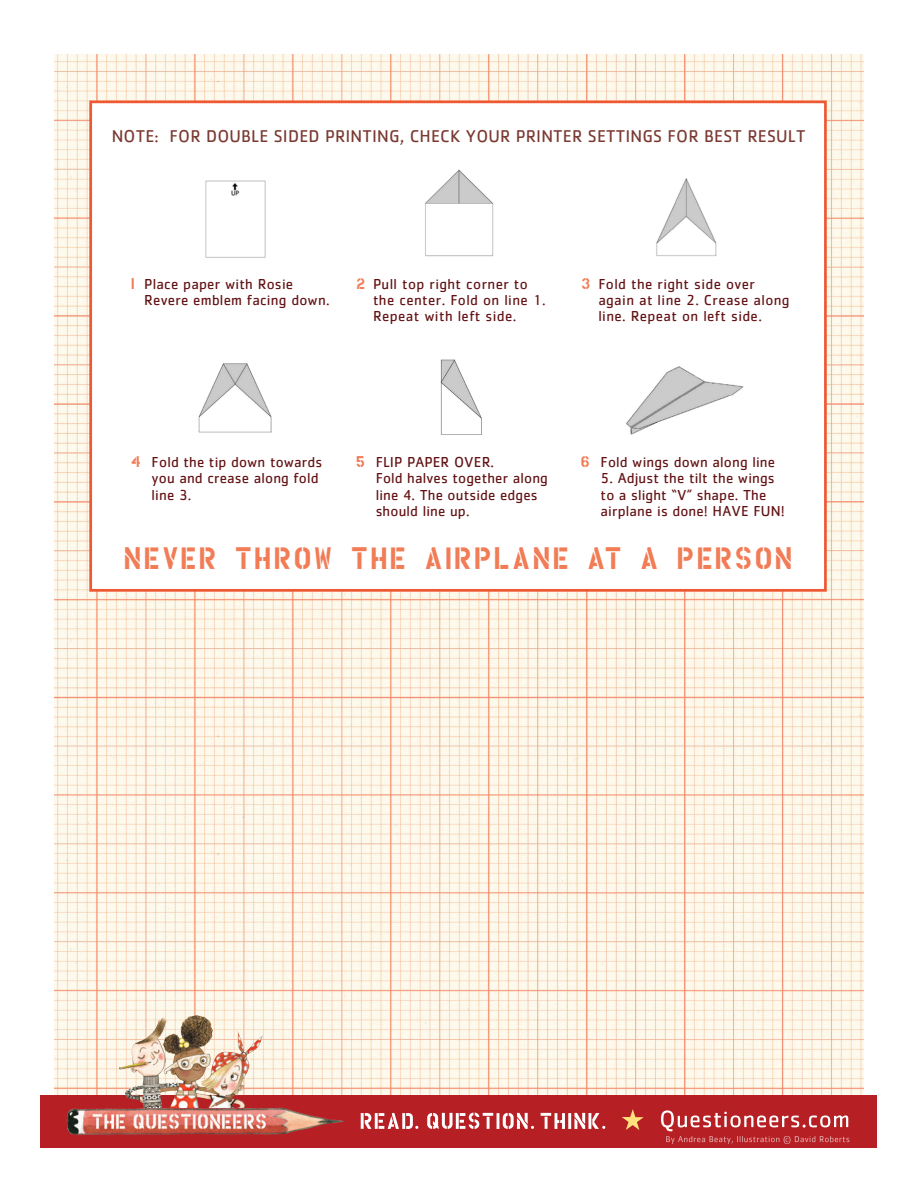
<style>
.page{position:relative;width:918px;height:1188px;background:#fff}
.page>*{position:absolute;margin:0;border:0;box-sizing:border-box;transform-origin:0 0}
.t1{font:30px "General Collection HOUBROKCLE";letter-spacing:.035em;color:#f17c55}
.t2{font:17.7px "Cachet";letter-spacing:.01em;color:#7a3a32}
.t3{font:15px/16.4px "Cachet";letter-spacing:.01em;color:#631214}
.s1{font-family:"General Collection HOUBROKCLE";color:#f17c55}
</style>
<div class="page">
<img style="left:54px;top:54px;width:810px;height:1041px">
<div style="left:91px;top:102px;width:734px;height:488px;background:#fff"></div>
<div style="left:89px;top:101px;width:738px;height:491px;border:3px solid #ee5934"></div>
<img style="left:205px;top:180px;width:61px;height:78px">
<img style="left:425px;top:169px;width:69px;height:88px">
<img style="left:656px;top:178px;width:61px;height:78px">
<img style="left:440px;top:359px;width:42px;height:76px">
<img style="left:626px;top:366px;width:118px;height:69px">
<img style="left:198px;top:363px;width:74px;height:70px">
<svg style="left:40px;top:1095px;width:837px;height:53px;background:#ba3737"></svg>
<img style="left:199px;top:1107px;width:76px;height:2px">
<svg style="left:622px;top:1109px;width:22px;height:21px"></svg>
<svg style="left:661px;top:1110px;width:188px;height:34px;background:#c24548"></svg>
<svg style="left:361px;top:1113px;width:244px;height:16px"></svg>
<img style="left:159px;top:1014px;width:38px;height:69px">
<p class="t2" style="left:112px;top:125px;width:695px">NOTE: FOR DOUBLE SIDED PRINTING, CHECK YOUR PRINTER SETTINGS FOR BEST RESULT</p>
<p class="t3" style="left:144px;top:275px;width:187px;text-indent:-13px"><span class="s1">1</span> Place paper with Rosie<br>Revere emblem facing down.</p>
<p class="t3" style="left:373px;top:275px;width:174px;text-indent:-17px"><span class="s1">2</span> Pull top right corner to the center. Fold on line 1.<br>Repeat with left side.</p>
<p class="t3" style="left:598px;top:275px;width:193px;text-indent:-17px"><span class="s1">3</span> Fold the right side over again at line 2. Crease along line. Repeat on left side.</p>
<p class="t3" style="left:152px;top:453px;width:172px;text-indent:-21px"><span class="s1">4</span> Fold the tip down towards you and crease along fold line 3.</p>
<p class="t3" style="left:376px;top:453px;width:174px;text-indent:-20px"><span class="s1">5</span> FLIP PAPER OVER.<br>Fold halves together along line 4. The outside edges should line up.</p>
<p class="t3" style="left:581px;top:453px;width:196px"><span class="s1">6</span> Fold wings down along line</p>
<p class="t3" style="left:601px;top:470px;width:186px">5. Adjust the tilt the wings to a slight “V” shape. The airplane is done! HAVE FUN!</p>
<h1 class="t1" style="left:123px;top:539px;width:671px">NEVER THROW THE AIRPLANE AT A PERSON</h1>
</div>
